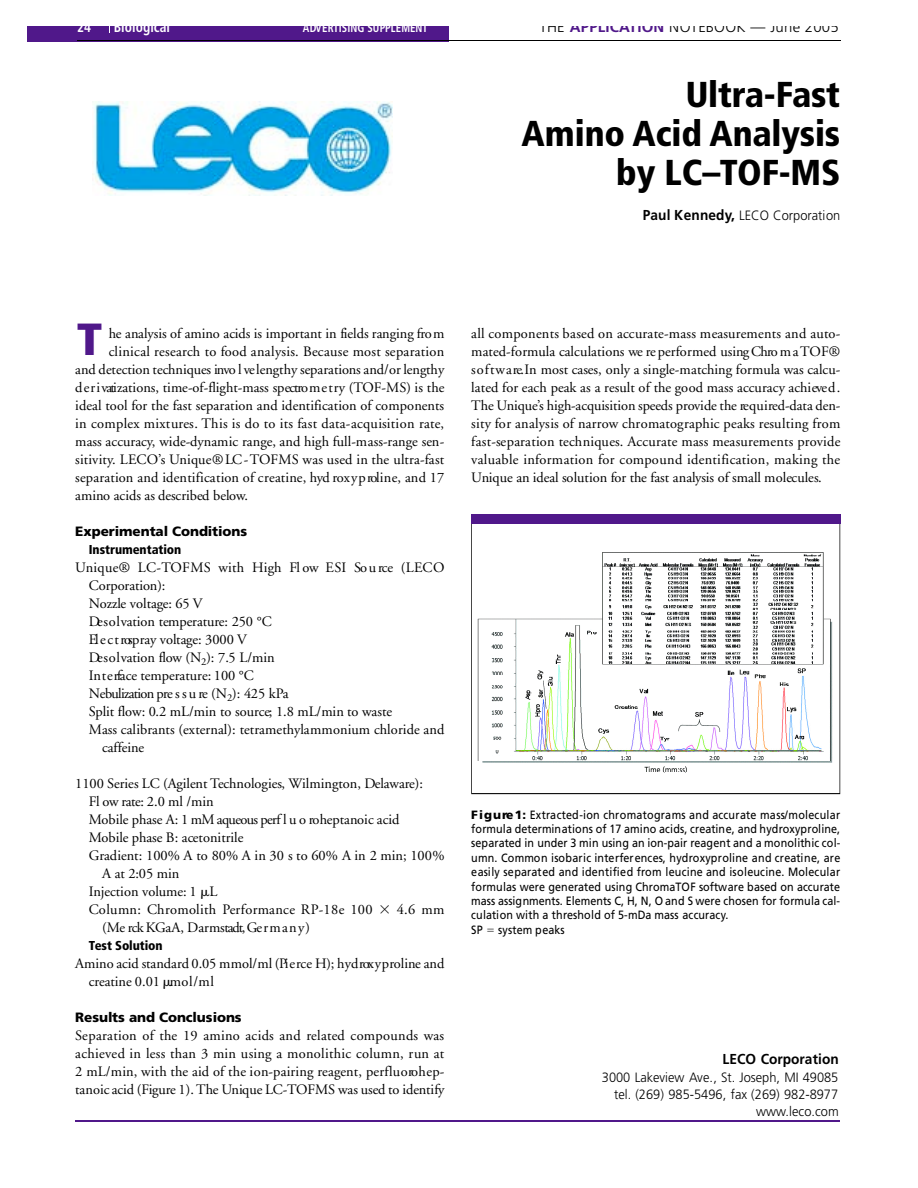
<style>
.page{position:relative;width:918px;height:1188px;background:#fff}
.page>*{position:absolute;margin:0;border:0;box-sizing:border-box;transform-origin:0 0}
.t1{font:900 45px "Frutiger";color:#50188a}
.t2{font:900 condensed 36px/38.8px "Frutiger";letter-spacing:-.005em;color:#000;text-align:right}
.t3{font:300 15px "Frutiger";letter-spacing:.015em;color:#000}
.t4{font:700 condensed 15px "Frutiger";color:#fff;scale:.9 1}
.t5{font:14.4px/18px "Adobe Garamond";color:#000;text-align:justify}
.t6{font:14.4px "Adobe Garamond";letter-spacing:.02em;color:#000}
.t7{font:14.4px "Adobe Garamond";letter-spacing:-.025em;color:#000}
.t8{font:14.4px "Adobe Garamond";letter-spacing:-.05em;color:#000}
.t9{font:700 14.4px "Frutiger";color:#000;scale:.95 1}
.t10{font:300 13.5px/17.2px "Frutiger";color:#000;text-align:right;scale:.95 1}
.t11{font:900 13.5px "Frutiger";color:#000}
.t12{font:900 condensed 12.9px "Frutiger";letter-spacing:-.005em;color:#000}
.t13{font:12px/14.4px "Frutiger";color:#000;scale:.9 1}
.t14{font:700 condensed 12px "Frutiger";color:#fff;scale:.9 1}
.s1{font-weight:700;color:#50188a}
.s2{font-weight:700;font-size:14.4px}
.s3{font-family:"Universal Greekwith Math Pi"}
.s4{font-weight:900}
</style>
<div class="page">
<hr style="left:449px;top:40px;width:391px;height:1px;background:#000">
<div style="left:27px;top:27px;width:422px;height:15px;background:#50188a"></div>
<hr style="left:77px;top:40px;width:391px;height:1px;background:#000">
<img style="left:93px;top:102px;width:299px;height:94px">
<hr style="left:75px;top:1121px;width:765px;height:1px;background:#50188a">
<svg style="left:471px;top:524px;width:369px;height:270px"></svg>
<div style="left:471px;top:515px;width:369px;height:9px;background:#50188a"></div>
<p class="t4" style="left:77px;top:20px;width:17px">2 4</p>
<p class="t4" style="left:114px;top:20px;width:64px">B io lo g ic a l</p>
<p class="t14" style="left:303px;top:23px;width:140px">A DV E RTISING SUPPLEMENT</p>
<p class="t3" style="left:540px;top:20px;width:301px">THE <span class="s1">A P P L IC AT IO N</span> NOTEBOOK — June 2005</p>
<h2 class="t2" style="left:522px;top:78px;width:320px">U lt ra -Fast<br>Amino Acid A n a ly s is by LC–TO F -M S</h2>
<p class="t10" style="left:643px;top:207px;width:209px"><span class="s2">Paul Kennedy,</span> LECO Corporation</p>
<h1 class="t1" style="left:77px;top:321px;width:27px">T</h1>
<p class="t5" style="left:109px;top:325px;width:337px">he analysis of amino acids is important in fields ranging fro m</p>
<p class="t6" style="left:109px;top:345px;width:337px">clinical re se a rch to food analysis. Because most separation</p>
<p class="t5" style="left:75px;top:361px;width:371px">and detection techniques invo l velengthy separations and/or lengthy</p>
<p class="t5" style="left:75px;top:379px;width:371px">d e r i vatizations, time-of-flight-mass spectro m e t ry (TOF-MS) is the</p>
<p class="t5" style="left:75px;top:397px;width:371px">ideal tool for the fast separation and identification of components</p>
<p class="t6" style="left:75px;top:417px;width:370px">in complex mixtures. This is do to its fast data-acquisition rate,</p>
<p class="t5" style="left:75px;top:433px;width:371px">mass accuracy, wide-dynamic range, and high full-mass-range sen-</p>
<p class="t5" style="left:75px;top:451px;width:371px">sitiv ity. LECO’s Unique® LC - TOFMS was used in the ultra-fast</p>
<p class="t5" style="left:75px;top:469px;width:370px">separation and identification of creatine, hyd rox y p roline, and 17</p>
<p class="t5" style="left:75px;top:487px;width:174px">amino acids as described below.</p>
<p class="t11" style="left:75px;top:526px;width:174px">Experimental Conditions</p>
<p class="t12" style="left:89px;top:544px;width:94px">In s t r u m e n t a t io n</p>
<p class="t5" style="left:75px;top:559px;width:371px">Unique® LC -TOFMS with High Fl ow ESI So u rce (LECO</p>
<p class="t5" style="left:89px;top:577px;width:78px">C o rp o ra tio n ):</p>
<p class="t5" style="left:89px;top:595px;width:115px">Nozzle voltage: 65 V</p>
<p class="t5" style="left:89px;top:613px;width:184px">De s o lvation temperature: 250 °C</p>
<p class="t5" style="left:89px;top:631px;width:160px">El e c t rospray voltage: 3000 V</p>
<p class="t5" style="left:89px;top:649px;width:187px">De s o lvation flow (N<sub>2</sub>): 7.5 L/min</p>
<p class="t5" style="left:89px;top:667px;width:166px">In t e rface temperature: 100 °C</p>
<p class="t8" style="left:89px;top:687px;width:201px">Nebulization pre s s u re (N<sub>2</sub>): 425 kPa</p>
<p class="t5" style="left:89px;top:703px;width:305px">Split flow: 0.2 mL/min to source; 1.8 mL/min to waste</p>
<p class="t5" style="left:89px;top:721px;width:357px">Mass calibrants (external): tetramethylammonium chloride and</p>
<p class="t5" style="left:102px;top:739px;width:44px">c a ffe in e</p>
<p class="t5" style="left:75px;top:775px;width:349px">1100 Series LC (Agilent Technologies, Wilmington, De la w a re ):</p>
<p class="t7" style="left:89px;top:795px;width:126px">Fl ow rate: 2.0 ml /min</p>
<p class="t5" style="left:89px;top:811px;width:312px">Mobile phase A: 1 mM aqueous perf l u o roheptanoic acid</p>
<p class="t5" style="left:89px;top:829px;width:156px">Mobile phase B: acetonitrile</p>
<p class="t5" style="left:89px;top:847px;width:357px">Gradient: 100% A to 80% A in 30 s to 60% A in 2 min; 100%</p>
<p class="t5" style="left:102px;top:865px;width:79px">A at 2:05 min</p>
<p class="t5" style="left:89px;top:883px;width:130px">Injection volume: 1 <span class="s3">m</span>L</p>
<p class="t6" style="left:89px;top:903px;width:357px">Column: Chromolith Pe rformance RP-18e 100 <span class="s3">3</span> 4.6 mm</p>
<p class="t7" style="left:102px;top:921px;width:209px">(Me rck KGaA, Darmstadt, Ge r m a n y )</p>
<p class="t12" style="left:89px;top:940px;width:75px">Test Solution</p>
<p class="t5" style="left:89px;top:955px;width:357px;text-indent:-14px">Amino acid standard 0.05 mmol/ml (Pi e rce H); hyd rox y p roline and c reatine 0.01 <span class="s3">m</span>m o l/ m l</p>
<p class="t11" style="left:75px;top:1012px;width:168px">Results and Conclusions</p>
<p class="t5" style="left:75px;top:1027px;width:371px">Separation of the 19 amino acids and related compounds was a c h ie ved in less than 3 min using a monolithic column, run at 2 mL/min, with the aid of the ion-pairing reagent, perflu o ro h e p&shy;tanoic acid (Fig u re 1). The Unique LC -TOFMS was used to identify</p>
<p class="t5" style="left:471px;top:325px;width:371px">all components based on accurate-mass measurements and auto&shy;mated-formula calculations we re performed using Chro m a TO F ® s o f t w a re.In most cases, only a single-matching formula was calcu&shy;lated for each peak as a result of the good mass accuracy achieve d .<br>The Un iq u e’s high-acquisition speeds provide the re q u ired-data den&shy;sity for analysis of narrow chromatographic peaks resulting fro m fast-separation techniques. Accurate mass measurements prov id e valuable information for compound identification, making the Unique an ideal solution for the fast analysis of small molecules.</p>
<p class="t13" style="left:471px;top:808px;width:412px"><span class="s4">F i g u re 1:</span> Extracted-ion chromatograms and accurate mass/molecular formula determinations of 17 amino acids, creatine, and hydroxyproline, separated in under 3 min using an ion-pair reagent and a monolithic col&shy;umn. Common isobaric interferences, hydroxyproline and creatine, are easily separated and identified from leucine and isoleucine. Molecular formulas were generated using ChromaTOF software based on accurate mass assignments. Elements C, H, N, O and S were chosen for formula cal&shy;culation with a threshold of 5-mDa mass accuracy.<br>SP <span class="s3">5</span> system peaks</p>
<p class="t9" style="left:723px;top:1053px;width:124px">LECO Corporation</p>
<p class="t10" style="left:602px;top:1070px;width:251px">3000 Lakeview Ave., St. Joseph, MI 49085 tel. (269) 985-5496, fax (269) 982-8977 w w w.le c o .c o m</p>
</div>
